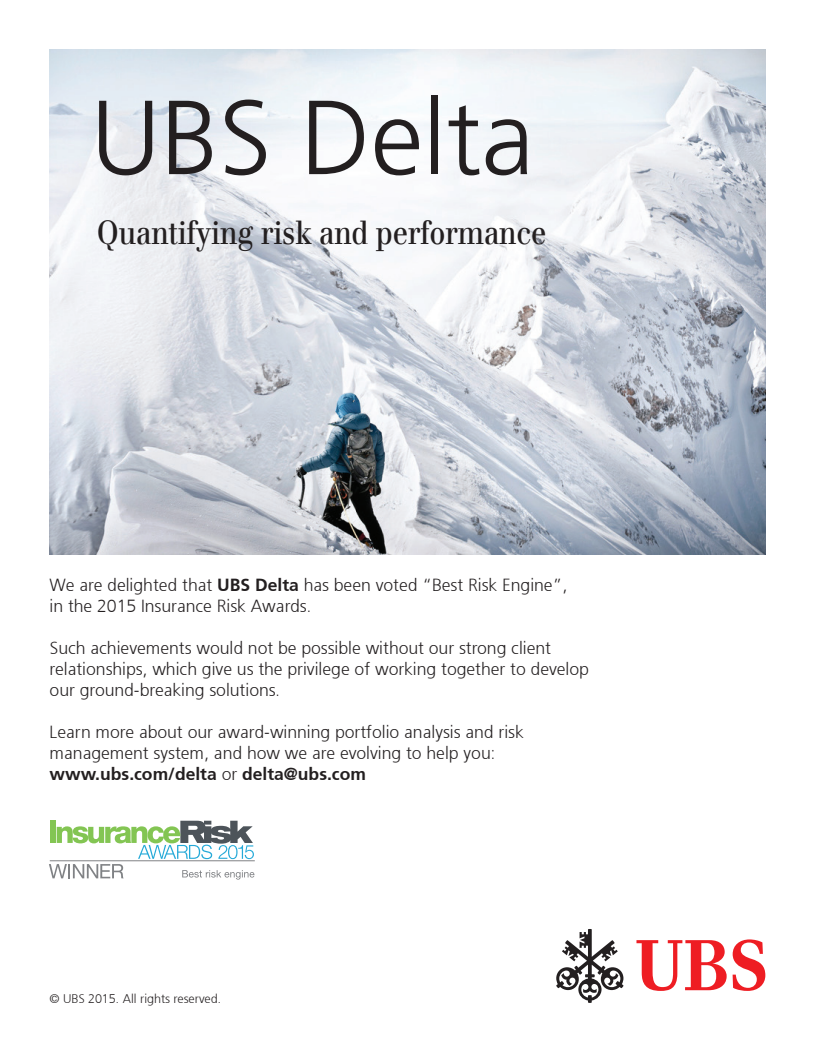
<style>
.page{position:relative;width:815px;height:1053px;background:#fff}
.page>*{position:absolute;margin:0;border:0;box-sizing:border-box;transform-origin:0 0}
.t1{font:300 105px "Frutiger 45";color:#231f20}
.t2{font:700 70px "UBS Logo New";color:#231f20}
.t3{font:32.5px "UBS Headline";color:#231f20}
.t4{font:300 17.5px/21px "Frutiger 45";color:#231f20}
.t5{font:300 12.5px "Frutiger 45";color:#231f20}
.s1{font-style:inherit}
.s2{color:#ee1d23}
</style>
<div class="page">
<img style="left:50px;top:50px;width:715px;height:505px">
<hr style="left:50px;top:860px;width:205px;height:1px;background:#808285">
<svg style="left:49px;top:820px;width:205px;height:59px"></svg>
<h1 class="t1" style="left:91px;top:77px;width:445px">UBS Delta</h1>
<h3 class="t3" style="left:97px;top:213px;width:451px">Quantifying risk and performance</h3>
<p class="t4" style="left:50px;top:574px;width:519px">We are delighted that <span class="s1">UBS Delta</span> has been voted “Best Risk Engine”, in the 2015 Insurance Risk Awards.</p>
<p class="t4" style="left:50px;top:637px;width:541px">Such achievements would not be possible without our strong client relationships, which give us the privilege of working together to develop our ground-breaking solutions.</p>
<p class="t4" style="left:50px;top:721px;width:476px">Learn more about our award-winning portfolio analysis and risk management system, and how we are evolving to help you: <span class="s1">www.ubs.com/delta</span> or <span class="s1">delta@ubs.com</span></p>
<p class="t5" style="left:50px;top:991px;width:173px">© UBS 2015. All rights reserved.</p>
<h2 class="t2" style="left:556px;top:928px;width:211px">a<span class="s2">b</span></h2>
</div>
